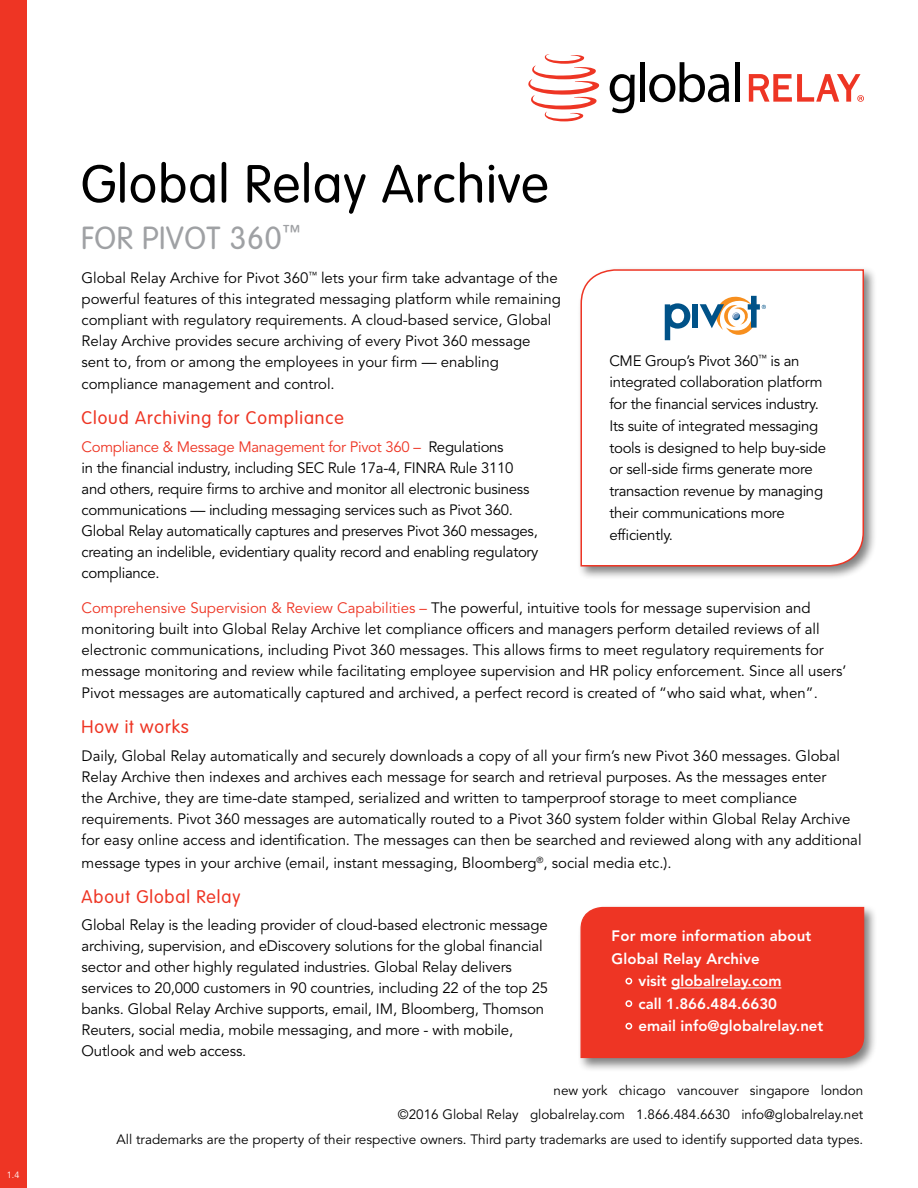
<style>
.page{position:relative;width:918px;height:1188px;background:#fff}
.page>*{position:absolute;margin:0;border:0;box-sizing:border-box;transform-origin:0 0}
.t1{font:300 52.5px "VAG Rounded Std";letter-spacing:.02em;color:#000}
.t2{font:300 31.5px "VAG Rounded Std";letter-spacing:.02em;color:#9fa1a4}
.t3{font:300 18px "VAG Rounded Std";letter-spacing:.05em;color:#ee3524}
.t4{font:15px/21px "Avenir LT Std";color:#000}
.t5{font:15px/21.8px "Avenir LT Std";letter-spacing:-.02em;color:#000}
.t6{font:800 15px "Avenir LT Std";color:#fff}
.t7{font:13.5px/25.2px "Avenir LT Std";color:#000;text-align:right}
.t8{font:9px "Avenir LT Std";color:#fff}
.s1{color:#ee3524}
</style>
<div class="page">
<div style="left:0;top:0;width:27px;height:1188px;background:#ee3524"></div>
<svg style="left:528px;top:54px;width:72px;height:68px"></svg>
<svg style="left:610px;top:74px;width:25px;height:39px"></svg>
<div style="left:640px;top:62px;width:5px;height:40px;background:#000"></div>
<svg style="left:649px;top:62px;width:80px;height:40px"></svg>
<div style="left:735px;top:62px;width:5px;height:40px;background:#000"></div>
<svg style="left:749px;top:74px;width:115px;height:28px"></svg>
<div style="left:577px;top:266px;width:301px;height:314px;background:#000;opacity:.5"></div>
<svg style="left:580px;top:269px;width:285px;height:298px"></svg>
<svg style="left:665px;top:303px;width:25px;height:37px"></svg>
<div style="left:692px;top:304px;width:6px;height:24px;background:#005288"></div>
<svg style="left:700px;top:296px;width:66px;height:39px"></svg>
<div style="left:578px;top:904px;width:300px;height:168px;background:#000;opacity:.5"></div>
<div style="left:580px;top:906px;width:285px;height:153px;background:#ee3524"></div>
<hr style="left:671px;top:988px;width:110px;height:1px;background:#fff">
<div style="left:625px;top:978px;width:7px;height:7px;border:2px solid #fff;border-radius:50%"></div>
<div style="left:625px;top:1000px;width:7px;height:7px;border:2px solid #fff;border-radius:50%"></div>
<div style="left:625px;top:1023px;width:7px;height:7px;border:2px solid #fff;border-radius:50%"></div>
<p class="t8" style="left:7px;top:1170px;width:14px">1.4</p>
<h1 class="t1" style="left:81px;top:154px;width:469px">Global Relay Archive</h1>
<h2 class="t2" style="left:81px;top:220px;width:221px">FOR PIVOT 360<sup>™</sup></h2>
<p class="t4" style="left:82px;top:268px;width:481px">Global Relay Archive for Pivot 360<sup>™</sup> lets your firm take advantage of the powerful features of this integrated messaging platform while remaining compliant with regulatory requirements. A cloud-based service, Global Relay Archive provides secure archiving of every Pivot 360 message sent to, from or among the employees in your firm — enabling</p>
<p class="t4" style="left:82px;top:374px;width:255px">compliance management and control.</p>
<p class="t3" style="left:82px;top:408px;width:264px">Cloud Archiving for Compliance</p>
<p class="t5" style="left:82px;top:437px;width:458px;line-height:21px"><span class="s1">Compliance &amp; Message Management for Pivot 360 –</span> Regulations<br>in the financial industry, including SEC Rule 17a-4, FINRA Rule 3110 and others, require firms to archive and monitor all electronic business communications — including messaging services such as Pivot 360.<br>Global Relay automatically captures and preserves Pivot 360 messages, creating an indelible, evidentiary quality record and enabling regulatory compliance.</p>
<p class="t4" style="left:82px;top:597px;width:766px"><span class="s1">Comprehensive Supervision &amp; Review Capabilities –</span> The powerful, intuitive tools for message supervision and monitoring built into Global Relay Archive let compliance officers and managers perform detailed reviews of all electronic communications, including Pivot 360 messages. This allows firms to meet regulatory requirements for message monitoring and review while facilitating employee supervision and HR policy enforcement. Since all users’</p>
<p class="t4" style="left:82px;top:683px;width:738px">Pivot messages are automatically captured and archived, a perfect record is created of “who said what, when”.</p>
<p class="t3" style="left:82px;top:717px;width:109px">How it works</p>
<p class="t4" style="left:82px;top:746px;width:782px">Daily, Global Relay automatically and securely downloads a copy of all your firm’s new Pivot 360 messages. Global Relay Archive then indexes and archives each message for search and retrieval purposes. As the messages enter<br>the Archive, they are time-date stamped, serialized and written to tamperproof storage to meet compliance requirements. Pivot 360 messages are automatically routed to a Pivot 360 system folder within Global Relay Archive for easy online access and identification. The messages can then be searched and reviewed along with any additional</p>
<p class="t4" style="left:82px;top:852px;width:592px">message types in your archive (email, instant messaging, Bloomberg<sup>®</sup>, social media etc.).</p>
<p class="t3" style="left:82px;top:886px;width:160px">About Global Relay</p>
<p class="t4" style="left:82px;top:915px;width:468px">Global Relay is the leading provider of cloud-based electronic message archiving, supervision, and eDiscovery solutions for the global financial sector and other highly regulated industries. Global Relay delivers services to 20,000 customers in 90 countries, including 22 of the top 25 banks. Global Relay Archive supports, email, IM, Bloomberg, Thomson Reuters, social media, mobile messaging, and more - with mobile, Outlook and web access.</p>
<p class="t5" style="left:609px;top:350px;width:218px">CME Group’s Pivot 360<sup>™</sup> is an integrated collaboration platform for the financial services industry.<br>Its suite of integrated messaging tools is designed to help buy-side or sell-side firms generate more transaction revenue by managing their communications more efficiently.</p>
<p class="t6" style="left:612px;top:927px;width:201px">For more information about</p>
<p class="t6" style="left:612px;top:950px;width:150px">Global Relay Archive</p>
<p class="t6" style="left:639px;top:972px;width:144px">visit globalrelay.com</p>
<p class="t6" style="left:639px;top:995px;width:140px">call 1.866.484.6630</p>
<p class="t6" style="left:639px;top:1017px;width:186px">email info@globalrelay.net</p>
<p class="t7" style="left:554px;top:1078px;width:311px">new york chicago vancouver singapore london</p>
<p class="t7" style="left:117px;top:1102px;width:748px">©2016 Global Relay globalrelay.com 1.866.484.6630 info@globalrelay.net<br>All trademarks are the property of their respective owners. Third party trademarks are used to identify supported data types.</p>
</div>
